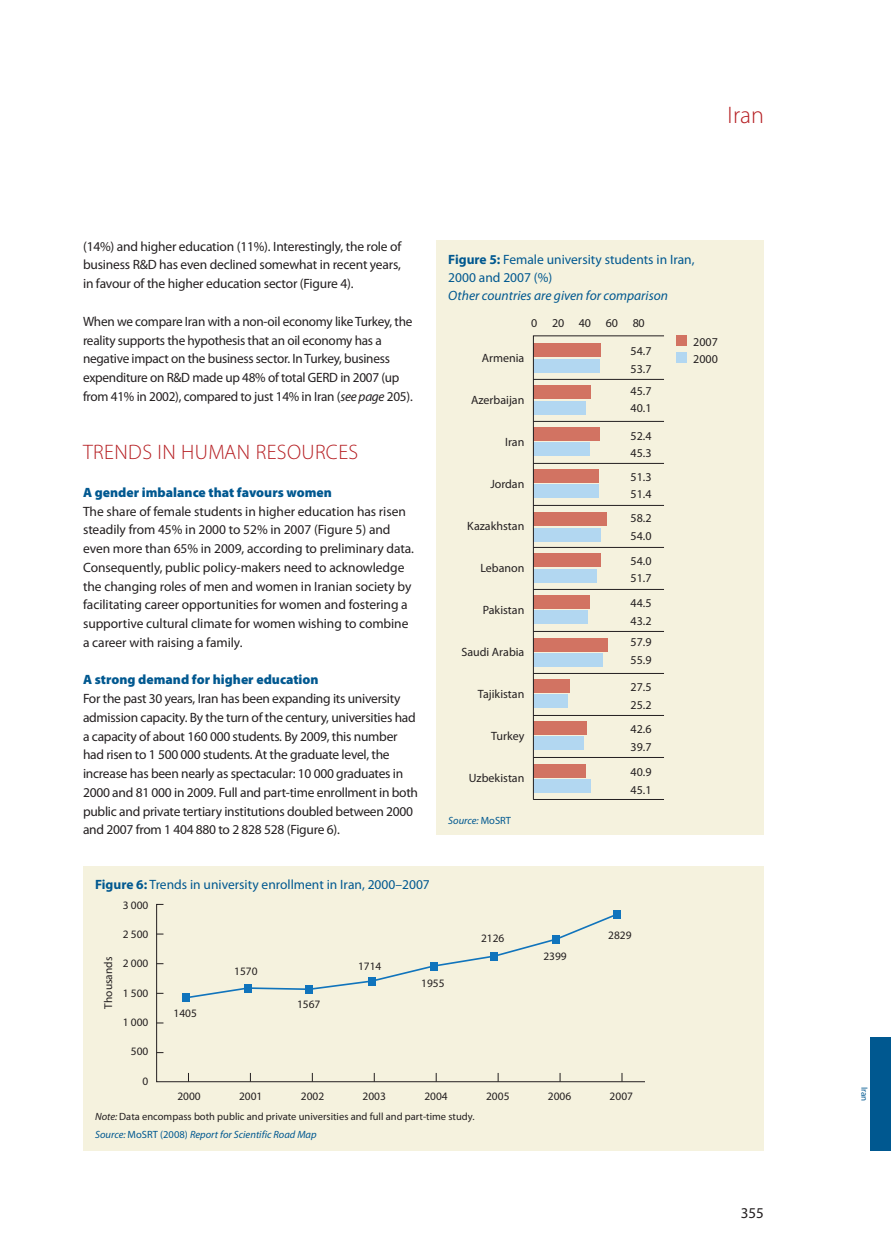
<style>
.page{position:relative;width:891px;height:1251px;background:#fff}
.page>*{position:absolute;margin:0;border:0;box-sizing:border-box;transform-origin:0 0}
.t1{font:300 24px "Myriad Pro";color:#b62024}
.t2{font:300 21px "Myriad Pro";letter-spacing:.02em;color:#b62024}
.t3{font:15px "Myriad Pro";color:#231f20}
.t4{font:13.5px/18.8px "Myriad Pro";letter-spacing:-.02em;color:#231f20}
.t5{font:13.5px/18px "Myriad Pro";color:#005890}
.t6{font:900 13.5px "Myriad Pro";color:#005890}
.t7{font:italic 13.5px "Myriad Pro";color:#005890}
.t8{font:12px/17.7px "Myriad Pro";color:#231f20}
.t9{font:11.4px "Myriad Pro";color:#231f20}
.t10{font:10.5px/18px "Myriad Pro";color:#231f20}
.t11{font:italic 10.5px "Myriad Pro";color:#005890}
.t12{font:9px "Myriad Pro";color:#005890}
.s1{font-style:italic}
.s2{font-weight:700}
.s3{font-style:normal}
.s4{font-style:italic;color:#005890}
.s5{color:#005890}
</style>
<div class="page">
<div style="left:870px;top:1037px;width:20px;height:113px;background:#005890"></div>
<div style="left:436px;top:241px;width:327px;height:594px;background:#f5f2de"></div>
<div style="left:676px;top:353px;width:10px;height:10px;background:#b2d7f1"></div>
<div style="left:676px;top:335px;width:10px;height:10px;background:#d27362"></div>
<svg style="left:532px;top:335px;width:132px;height:465px"></svg>
<div style="left:83px;top:866px;width:680px;height:284px;background:#f5f2de"></div>
<svg style="left:156px;top:903px;width:488px;height:179px"></svg>
<svg style="left:182px;top:912px;width:437px;height:88px"></svg>
<div style="left:182px;top:993px;width:8px;height:8px;background:#1074bc"></div>
<div style="left:244px;top:984px;width:8px;height:8px;background:#1074bc"></div>
<div style="left:305px;top:985px;width:8px;height:8px;background:#1074bc"></div>
<div style="left:367px;top:977px;width:8px;height:8px;background:#1074bc"></div>
<div style="left:430px;top:962px;width:7px;height:8px;background:#1074bc"></div>
<div style="left:490px;top:952px;width:8px;height:8px;background:#1074bc"></div>
<div style="left:552px;top:935px;width:7px;height:8px;background:#1074bc"></div>
<div style="left:613px;top:910px;width:8px;height:8px;background:#1074bc"></div>
<h1 class="t1" style="left:727px;top:100px;width:38px">Iran</h1>
<p class="t4" style="left:83px;top:237px;width:320px;text-align:justify">(14%) and higher education (11%). Interestingly, the role of business R&amp;D has even declined somewhat in recent years, in favour of the higher education sector (Figure 4).</p>
<p class="t4" style="left:83px;top:312px;width:331px">When we compare Iran with a non-oil economy like Turkey, the reality supports the hypothesis that an oil economy has a negative impact on the business sector. In Turkey, business expenditure on R&amp;D made up 48% of total GERD in 2007 (up from 41% in 2002), compared to just 14% in Iran (<span class="s1">see page</span> 205).</p>
<h2 class="t2" style="left:83px;top:440px;width:277px">TRENDS IN HUMAN RESOURCES</h2>
<p class="t6" style="left:83px;top:488px;width:250px">A gender imbalance that favours women</p>
<p class="t4" style="left:83px;top:501px;width:332px">The share of female students in higher education has risen steadily from 45% in 2000 to 52% in 2007 (Figure 5) and even more than 65% in 2009, according to preliminary data.<br>Consequently, public policy-makers need to acknowledge the changing roles of men and women in Iranian society by facilitating career opportunities for women and fostering a supportive cultural climate for women wishing to combine a career with raising a family.</p>
<p class="t6" style="left:83px;top:675px;width:237px">A strong demand for higher education</p>
<p class="t4" style="left:83px;top:689px;width:336px">For the past 30 years, Iran has been expanding its university admission capacity. By the turn of the century, universities had a capacity of about 160 000 students. By 2009, this number had risen to 1 500 000 students. At the graduate level, the increase has been nearly as spectacular: 10 000 graduates in 2000 and 81 000 in 2009. Full and part-time enrollment in both public and private tertiary institutions doubled between 2000 and 2007 from 1 404 880 to 2 828 528 (Figure 6).</p>
<p class="t5" style="left:95px;top:875px;width:336px"><span class="s2">Figure 6:</span> Trends in university enrollment in Iran, 2000–2007</p>
<p class="t5" style="left:448px;top:250px;width:248px"><span class="s2">Figure 5:</span> Female university students in Iran,<br>2000 and 2007 (%)</p>
<p class="t7" style="left:448px;top:287px;width:221px">Other countries are given for comparison</p>
<p class="t8" style="left:531px;top:315px;width:115px">0 20 40 60 80</p>
<p class="t8" style="left:481px;top:350px;width:44px">Armenia</p>
<p class="t8" style="left:471px;top:392px;width:55px">Azerbaijan</p>
<p class="t8" style="left:505px;top:434px;width:21px">Iran</p>
<p class="t8" style="left:490px;top:476px;width:36px">Jordan</p>
<p class="t8" style="left:467px;top:518px;width:59px">Kazakhstan</p>
<p class="t8" style="left:480px;top:560px;width:46px">Lebanon</p>
<p class="t8" style="left:482px;top:602px;width:43px">Pakistan</p>
<p class="t8" style="left:461px;top:644px;width:64px">Saudi Arabia</p>
<p class="t8" style="left:478px;top:686px;width:48px">Tajikistan</p>
<p class="t8" style="left:491px;top:728px;width:35px">Turkey</p>
<p class="t8" style="left:469px;top:770px;width:57px">Uzbekistan</p>
<p class="t11" style="left:448px;top:814px;width:64px">Source: <span class="s3">MoSRT</span></p>
<p class="t8" style="left:630px;top:343px;width:22px">54.7<br>53.7</p>
<p class="t8" style="left:630px;top:383px;width:22px">45.7<br>40.1</p>
<p class="t8" style="left:630px;top:428px;width:22px">52.4<br>45.3</p>
<p class="t8" style="left:630px;top:469px;width:22px">51.3<br>51.4</p>
<p class="t8" style="left:630px;top:510px;width:22px">58.2<br>54.0</p>
<p class="t8" style="left:630px;top:552px;width:22px">54.0<br>51.7</p>
<p class="t8" style="left:630px;top:595px;width:22px">44.5<br>43.2</p>
<p class="t8" style="left:630px;top:634px;width:22px">57.9<br>55.9</p>
<p class="t8" style="left:630px;top:679px;width:22px">27.5<br>25.2</p>
<p class="t8" style="left:630px;top:721px;width:22px">42.6<br>39.7</p>
<p class="t8" style="left:630px;top:764px;width:22px">40.9<br>45.1</p>
<p class="t8" style="left:693px;top:334px;width:26px">2007</p>
<p class="t8" style="left:693px;top:351px;width:26px">2000</p>
<p class="t9" style="left:104px;top:1008px;width:53px;rotate:-90deg">Thousands</p>
<p class="t9" style="left:123px;top:901px;width:27px">3 000</p>
<p class="t9" style="left:123px;top:930px;width:27px">2 500</p>
<p class="t9" style="left:123px;top:959px;width:27px">2 000</p>
<p class="t9" style="left:123px;top:988px;width:27px">1 500</p>
<p class="t9" style="left:123px;top:1018px;width:27px">1 000</p>
<p class="t9" style="left:131px;top:1047px;width:19px">500</p>
<p class="t9" style="left:143px;top:1076px;width:7px">0</p>
<p class="t9" style="left:173px;top:1008px;width:25px">1405</p>
<p class="t9" style="left:234px;top:967px;width:25px">1570</p>
<p class="t9" style="left:297px;top:1000px;width:25px">1567</p>
<p class="t9" style="left:358px;top:962px;width:25px">1714</p>
<p class="t9" style="left:421px;top:979px;width:25px">1955</p>
<p class="t9" style="left:481px;top:934px;width:25px">2126</p>
<p class="t9" style="left:543px;top:952px;width:25px">2399</p>
<p class="t9" style="left:608px;top:931px;width:25px">2829</p>
<p class="t9" style="left:177px;top:1091px;width:25px">2000</p>
<p class="t9" style="left:239px;top:1091px;width:25px">2001</p>
<p class="t9" style="left:301px;top:1091px;width:25px">2002</p>
<p class="t9" style="left:362px;top:1091px;width:25px">2003</p>
<p class="t9" style="left:424px;top:1091px;width:25px">2004</p>
<p class="t9" style="left:486px;top:1091px;width:25px">2005</p>
<p class="t9" style="left:547px;top:1091px;width:25px">2006</p>
<p class="t9" style="left:609px;top:1091px;width:25px">2007</p>
<p class="t10" style="left:95px;top:1107px;width:381px"><span class="s1">Note:</span> Data encompass both public and private universities and full and part-time study.<br><span class="s4">Source:</span> <span class="s5">MoSRT (2008)</span> <span class="s4">Report for Scientific Road Map</span></p>
<p class="t3" style="left:740px;top:1204px;width:25px">355</p>
<p class="t12" style="left:869px;top:1086px;width:16px;rotate:90deg">Iran</p>
</div>
